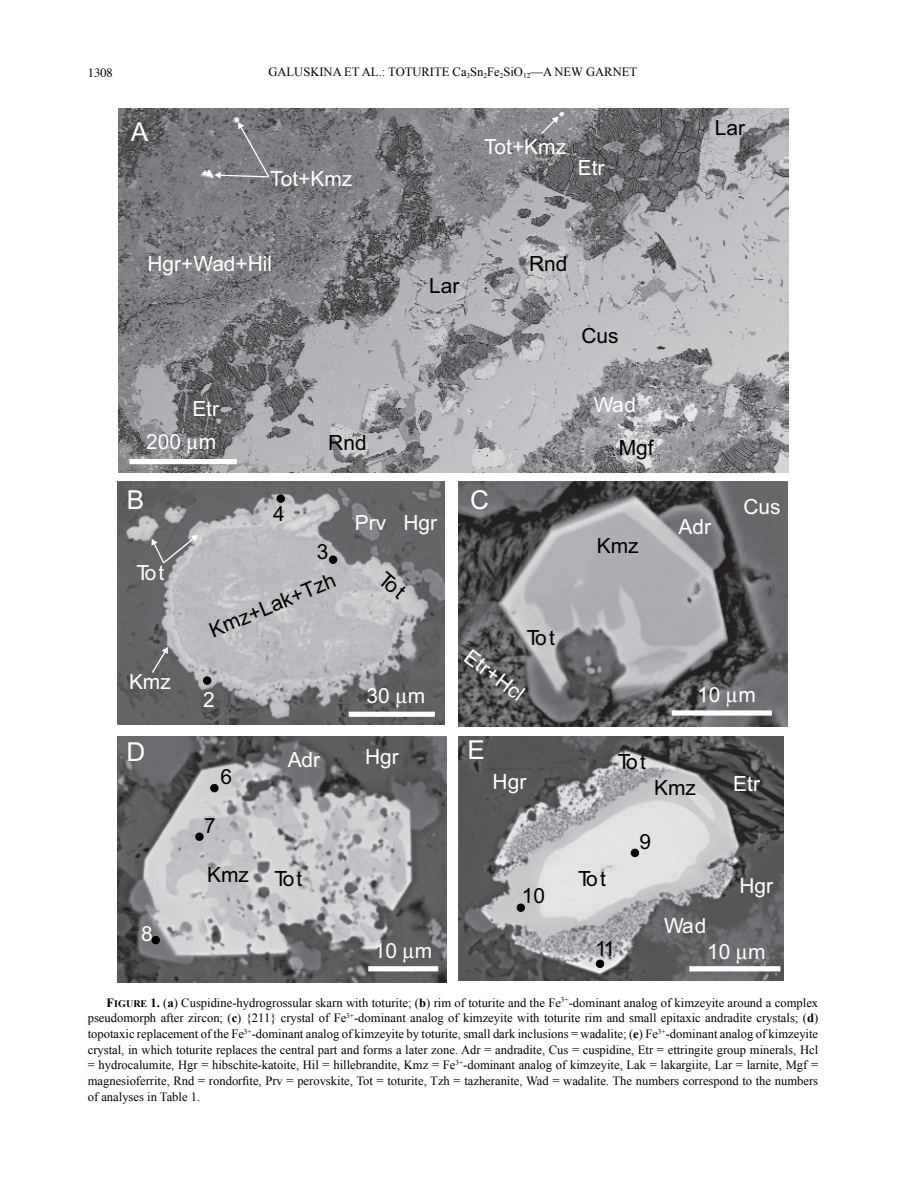
<style>
.page{position:relative;width:906px;height:1188px;background:#fff}
.page>*{position:absolute;margin:0;border:0;box-sizing:border-box;transform-origin:0 0}
.t1{font:26.1px "Arial";color:#fff}
.t2{font:20.85px "Arial";color:#fff}
.t3{font:20.85px "Arial";color:#000}
.t4{font:12.6px/15.8px "Times New Roman";color:#000;text-align:justify}
.t5{font:12.6px "Times";color:#000}
.s1{font-family:"Times New Roman PS Bold MT SC800"}
.s2{font-family:"Times New Roman PS Bold MT SC800";font-size:10.05px}
.s3{font-weight:700}
</style>
<div class="page">
<img style="left:118px;top:108px;width:669px;height:364px">
<svg style="left:214px;top:122px;width:56px;height:57px;background:#808184"></svg>
<svg style="left:539px;top:116px;width:19px;height:19px"></svg>
<img style="left:458px;top:482px;width:328px;height:244px">
<div style="left:671px;top:710px;width:100px;height:6px;background:#fff"></div>
<div style="left:129px;top:459px;width:108px;height:5px;background:#fff"></div>
<img style="left:458px;top:736px;width:325px;height:244px">
<div style="left:631px;top:849px;width:7px;height:8px;background:#000;border-radius:50%"></div>
<div style="left:630px;top:849px;width:8px;height:8px;border:1px solid #000;border-radius:50%"></div>
<div style="left:596px;top:960px;width:7px;height:7px;background:#000;border-radius:50%"></div>
<div style="left:596px;top:960px;width:7px;height:8px;border:1px solid #000;border-radius:50%"></div>
<div style="left:517px;top:904px;width:7px;height:7px;background:#000;border-radius:50%"></div>
<div style="left:516px;top:904px;width:8px;height:8px;border:1px solid #000;border-radius:50%"></div>
<div style="left:689px;top:966px;width:91px;height:5px;background:#fff"></div>
<img style="left:118px;top:482px;width:326px;height:243px">
<div style="left:203px;top:677px;width:8px;height:7px;background:#000;border-radius:50%"></div>
<div style="left:203px;top:677px;width:8px;height:7px;border:1px solid #000;border-radius:50%"></div>
<div style="left:329px;top:556px;width:8px;height:7px;background:#000;border-radius:50%"></div>
<div style="left:329px;top:556px;width:8px;height:8px;border:1px solid #000;border-radius:50%"></div>
<div style="left:277px;top:495px;width:7px;height:7px;background:#000;border-radius:50%"></div>
<div style="left:277px;top:495px;width:7px;height:7px;border:1px solid #000;border-radius:50%"></div>
<svg style="left:150px;top:647px;width:18px;height:27px"></svg>
<svg style="left:151px;top:535px;width:47px;height:30px"></svg>
<div style="left:348px;top:712px;width:86px;height:5px;background:#fff"></div>
<img style="left:118px;top:736px;width:328px;height:247px">
<div style="left:210px;top:784px;width:8px;height:8px;background:#000;border-radius:50%"></div>
<div style="left:210px;top:784px;width:8px;height:8px;border:1px solid #000;border-radius:50%"></div>
<div style="left:196px;top:833px;width:7px;height:7px;background:#000;border-radius:50%"></div>
<div style="left:195px;top:833px;width:8px;height:8px;border:1px solid #000;border-radius:50%"></div>
<div style="left:152px;top:936px;width:7px;height:8px;background:#000;border-radius:50%"></div>
<div style="left:152px;top:936px;width:7px;height:8px;border:1px solid #000;border-radius:50%"></div>
<div style="left:368px;top:966px;width:70px;height:5px;background:#fff"></div>
<svg style="left:726px;top:691px;width:11px;height:15px"></svg>
<svg style="left:187px;top:439px;width:12px;height:15px"></svg>
<svg style="left:736px;top:948px;width:11px;height:15px"></svg>
<svg style="left:396px;top:693px;width:11px;height:15px"></svg>
<svg style="left:403px;top:947px;width:11px;height:15px"></svg>
<svg style="left:377px;top:571px;width:30px;height:29px"></svg>
<p class="t5" style="left:88px;top:61px;width:27px">1308</p>
<p class="t4" style="left:268px;top:64px;width:370px">GALUSKINA ET AL.: TOTURITE Ca<sub>3</sub>Sn<sub>2</sub>Fe<sub>2</sub>SiO<sub>12</sub>—A NEW GARNET</p>
<h1 class="t1" style="left:131px;top:122px;width:19px">A</h1>
<h2 class="t2" style="left:270px;top:170px;width:83px">Tot+Kmz</h2>
<h2 class="t2" style="left:484px;top:139px;width:83px">Tot+Kmz</h2>
<h2 class="t2" style="left:577px;top:160px;width:28px">Etr</h2>
<h2 class="t3" style="left:714px;top:120px;width:32px">Lar</h2>
<h2 class="t2" style="left:147px;top:256px;width:126px">Hgr+Wad+Hil</h2>
<h2 class="t3" style="left:429px;top:278px;width:32px">Lar</h2>
<h2 class="t3" style="left:529px;top:256px;width:40px">Rnd</h2>
<h2 class="t3" style="left:581px;top:328px;width:39px">Cus</h2>
<h2 class="t2" style="left:192px;top:400px;width:28px">Etr</h2>
<h2 class="t2" style="left:593px;top:397px;width:44px">Wad</h2>
<h2 class="t2" style="left:146px;top:434px;width:72px">200 m</h2>
<h1 class="t1" style="left:127px;top:490px;width:19px">B</h1>
<h2 class="t3" style="left:273px;top:506px;width:13px">4</h2>
<h2 class="t3" style="left:328px;top:435px;width:40px">Rnd</h2>
<h2 class="t3" style="left:316px;top:544px;width:13px">3</h2>
<h2 class="t2" style="left:354px;top:515px;width:84px">Prv Hgr</h2>
<h2 class="t2" style="left:136px;top:565px;width:29px">To t</h2>
<h2 class="t2" style="left:129px;top:674px;width:43px">Kmz</h2>
<h2 class="t3" style="left:207px;top:623px;width:136px;rotate:-22deg">Kmz+Lak+Tzh</h2>
<h2 class="t2" style="left:203px;top:692px;width:13px">2</h2>
<h2 class="t2" style="left:366px;top:688px;width:60px">30 m</h2>
<h1 class="t1" style="left:470px;top:490px;width:20px">C</h1>
<h2 class="t3" style="left:526px;top:630px;width:29px">To t</h2>
<h2 class="t2" style="left:471px;top:648px;width:71px;rotate:37deg">Etr+Hcl</h2>
<h2 class="t3" style="left:618px;top:440px;width:36px">Mgf</h2>
<h2 class="t3" style="left:596px;top:538px;width:43px">Kmz</h2>
<h2 class="t2" style="left:678px;top:518px;width:34px">Adr</h2>
<h2 class="t2" style="left:743px;top:498px;width:39px">Cus</h2>
<h2 class="t2" style="left:697px;top:687px;width:60px">10 m</h2>
<h1 class="t1" style="left:126px;top:742px;width:20px">D</h1>
<h2 class="t3" style="left:220px;top:769px;width:13px">6</h2>
<h2 class="t3" style="left:204px;top:818px;width:13px">7</h2>
<h2 class="t2" style="left:287px;top:752px;width:34px">Adr</h2>
<h2 class="t2" style="left:365px;top:749px;width:35px">Hgr</h2>
<h2 class="t3" style="left:207px;top:869px;width:97px">Kmz Tot</h2>
<h1 class="t1" style="left:467px;top:740px;width:19px">E</h1>
<h2 class="t3" style="left:617px;top:754px;width:29px">To t</h2>
<h2 class="t2" style="left:492px;top:774px;width:35px">Hgr</h2>
<h2 class="t2" style="left:733px;top:775px;width:28px">Etr</h2>
<h2 class="t3" style="left:654px;top:780px;width:43px">Kmz</h2>
<h2 class="t3" style="left:521px;top:888px;width:25px">10</h2>
<h2 class="t3" style="left:577px;top:871px;width:29px">To t</h2>
<h2 class="t3" style="left:639px;top:834px;width:13px">9</h2>
<h2 class="t2" style="left:739px;top:878px;width:35px">Hgr</h2>
<h2 class="t2" style="left:663px;top:918px;width:44px">Wad</h2>
<h2 class="t2" style="left:141px;top:926px;width:13px">8</h2>
<h2 class="t3" style="left:594px;top:941px;width:22px">11</h2>
<h2 class="t2" style="left:373px;top:942px;width:60px">10 m</h2>
<p class="t4" style="left:88px;top:994px;width:731px;text-indent:19px"><span class="s1">f</span><span class="s2">IGurE</span> <span class="s3">1.</span> (<span class="s3">a</span>) Cuspidine-hydrogrossular skarn with toturite; (<span class="s3">b</span>) rim of toturite and the Fe<sup>3+</sup>-dominant analog of kimzeyite around a complex pseudomorph after zircon; (<span class="s3">c</span>) {211} crystal of Fe<sup>3+</sup>-dominant analog of kimzeyite with toturite rim and small epitaxic andradite crystals; (<span class="s3">d</span>) topotaxic replacement of the Fe<sup>3+</sup>-dominant analog of kimzeyite by toturite, small dark inclusions = wadalite; (<span class="s3">e</span>) Fe<sup>3+</sup>-dominant analog of kimzeyite crystal, in which toturite replaces the central part and forms a later zone. Adr = andradite, Cus = cuspidine, Etr = ettringite group minerals, Hcl = hydrocalumite, Hgr = hibschite-katoite, Hil = hillebrandite, Kmz = Fe<sup>3+</sup>-dominant analog of kimzeyite, Lak = lakargiite, Lar = larnite, Mgf = magnesioferrite, Rnd = rondorfite, Prv = perovskite, Tot = toturite, Tzh = tazheranite, Wad = wadalite. The numbers correspond to the numbers of analyses in Table 1.</p>
<h2 class="t2" style="left:706px;top:944px;width:60px">10 m</h2>
</div>
